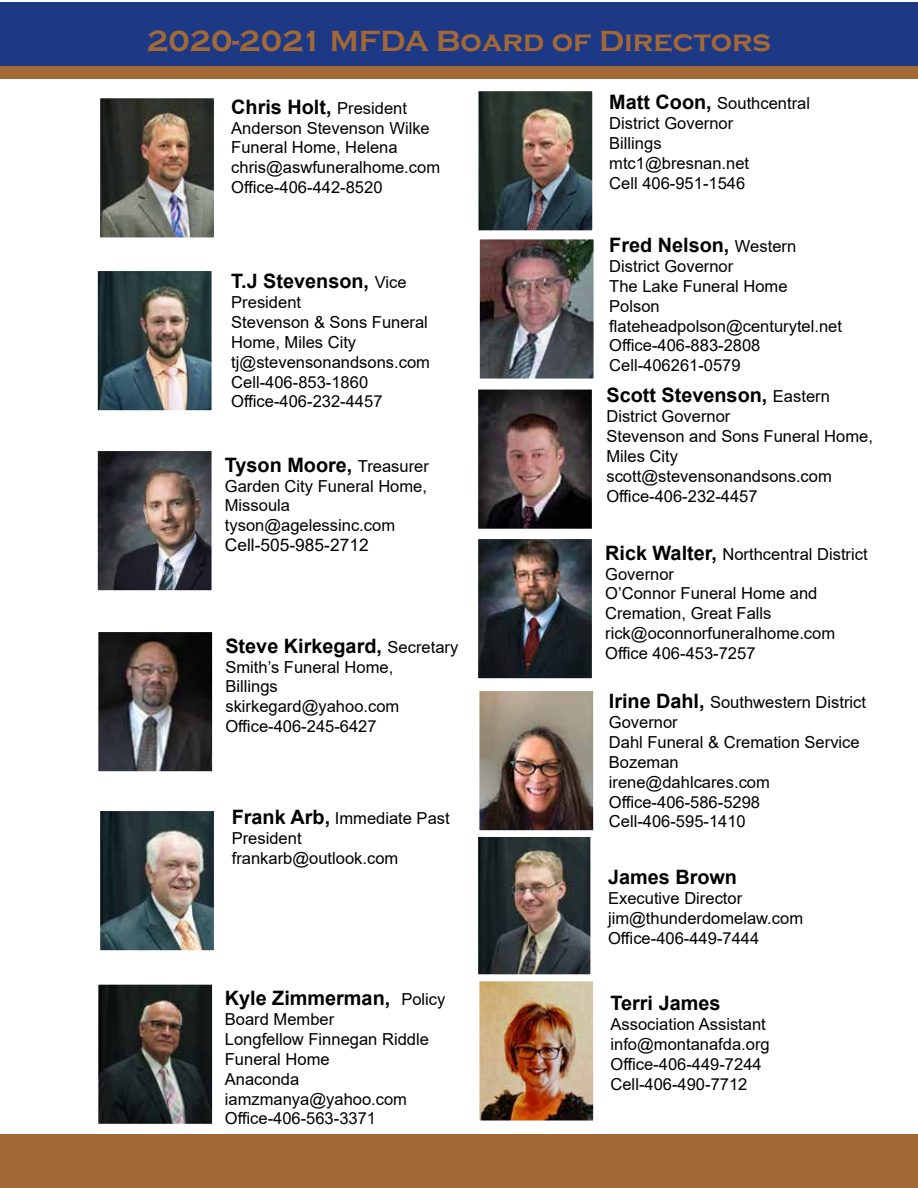
<style>
.page{position:relative;width:918px;height:1188px;background:#fff}
.page>*{position:absolute;margin:0;border:0;box-sizing:border-box;transform-origin:0 0}
.t1{font:700 30px "Copperplate Gothic";color:#a26936}
.t2{font:700 19.8px "Arial";color:#000}
.t3{font:17.4px "Arial";color:#000}
.t4{font:16.5px/19.8px "Arial";color:#000}
.s1{font-weight:400;font-size:16.5px}
.s2{font-weight:700;font-size:19.8px}
</style>
<div class="page">
<div style="left:0;top:2px;width:918px;height:65px;background:#1d3885"></div>
<div style="left:0;top:66px;width:918px;height:13px;background:#a26936"></div>
<img style="left:479px;top:838px;width:111px;height:136px">
<div style="left:475px;top:834px;width:119px;height:144px;border:3px solid #fff"></div>
<img style="left:480px;top:982px;width:112px;height:138px">
<div style="left:476px;top:978px;width:120px;height:146px;border:3px solid #fff"></div>
<img style="left:481px;top:240px;width:112px;height:138px">
<div style="left:477px;top:236px;width:120px;height:146px;border:3px solid #fff"></div>
<img style="left:98px;top:272px;width:113px;height:138px">
<div style="left:94px;top:268px;width:121px;height:146px;border:3px solid #fff"></div>
<img style="left:480px;top:692px;width:112px;height:138px">
<div style="left:476px;top:688px;width:120px;height:146px;border:3px solid #fff"></div>
<img style="left:479px;top:390px;width:112px;height:138px">
<div style="left:475px;top:386px;width:120px;height:146px;border:3px solid #fff"></div>
<img style="left:98px;top:452px;width:113px;height:138px">
<div style="left:94px;top:448px;width:121px;height:146px;border:3px solid #fff"></div>
<img style="left:99px;top:633px;width:112px;height:138px">
<div style="left:95px;top:629px;width:120px;height:146px;border:3px solid #fff"></div>
<img style="left:479px;top:540px;width:112px;height:138px">
<div style="left:475px;top:536px;width:120px;height:146px;border:3px solid #fff"></div>
<img style="left:99px;top:985px;width:112px;height:138px">
<div style="left:95px;top:981px;width:120px;height:146px;border:3px solid #fff"></div>
<img style="left:101px;top:812px;width:112px;height:138px">
<div style="left:97px;top:808px;width:120px;height:146px;border:3px solid #fff"></div>
<img style="left:101px;top:99px;width:112px;height:138px">
<div style="left:97px;top:95px;width:120px;height:146px;border:3px solid #fff"></div>
<img style="left:479px;top:92px;width:113px;height:138px">
<div style="left:475px;top:88px;width:121px;height:146px;border:3px solid #fff"></div>
<div style="left:0;top:1134px;width:918px;height:54px;background:#a26936"></div>
<h1 class="t1" style="left:147px;top:25px;width:625px">2020-2021 MFDA Board of Directors</h1>
<p class="t2" style="left:231px;top:93px;width:177px">Chris Holt, <span class="s1">President</span></p>
<p class="t4" style="left:231px;top:118px;width:210px">Anderson Stevenson Wilke<br>Funeral Home, Helena chris@aswfuneralhome.com<br>Office-406-442-8520</p>
<p class="t2" style="left:231px;top:267px;width:177px">T.J Stevenson, <span class="s1">Vice</span></p>
<p class="t4" style="left:231px;top:292px;width:200px">President<br>Stevenson &amp; Sons Funeral<br>Home, Miles City tj@stevensonandsons.com<br>Cell-406-853-1860<br>Office-406-232-4457</p>
<p class="t2" style="left:225px;top:451px;width:206px">Tyson Moore, <span class="s1">Treasurer</span></p>
<p class="t4" style="left:225px;top:476px;width:204px">Garden City Funeral Home,<br>Missoula tyson@agelessinc.com</p>
<p class="t3" style="left:225px;top:533px;width:145px">Cell-505-985-2712</p>
<p class="t2" style="left:225px;top:632px;width:234px">Steve Kirkegard, <span class="s1">Secretary</span></p>
<p class="t4" style="left:225px;top:657px;width:175px">Smith’s Funeral Home,<br>Billings skirkegard@yahoo.com<br>Office-406-245-6427</p>
<p class="t4" style="left:232px;top:808px;width:219px"><span class="s2">Frank Arb,</span> Immediate Past<br>President frankarb@outlook.com</p>
<p class="t2" style="left:225px;top:984px;width:222px">Kyle Zimmerman, <span class="s1">Policy</span></p>
<p class="t4" style="left:225px;top:1009px;width:206px">Board Member<br>Longfellow Finnegan Riddle<br>Funeral Home<br>Anaconda iamzmanya@yahoo.com<br>Office-406-563-3371</p>
<p class="t4" style="left:609px;top:94px;width:202px"><span class="s2">Matt Coon,</span> Southcentral<br>District Governor<br>Billings<br>mtc1@bresnan.net<br>Cell 406-951-1546</p>
<p class="t2" style="left:609px;top:231px;width:188px">Fred Nelson, <span class="s1">Western</span></p>
<p class="t4" style="left:609px;top:256px;width:234px">District Governor<br>The Lake Funeral Home<br>Polson flateheadpolson@centurytel.net<br>Office-406-883-2808<br>Cell-406261-0579</p>
<p class="t2" style="left:606px;top:381px;width:225px">Scott Stevenson, <span class="s1">Eastern</span></p>
<p class="t4" style="left:606px;top:406px;width:268px">District Governor<br>Stevenson and Sons Funeral Home,<br>Miles City scott@stevensonandsons.com<br>Office-406-232-4457</p>
<p class="t4" style="left:605px;top:544px;width:264px"><span class="s2">Rick Walter,</span> Northcentral District<br>Governor<br>O’Connor Funeral Home and<br>Cremation, Great Falls rick@oconnorfuneralhome.com<br>Office 406-453-7257</p>
<p class="t4" style="left:609px;top:693px;width:259px"><span class="s2">Irine Dahl,</span> Southwestern District<br>Governor<br>Dahl Funeral &amp; Cremation Service<br>Bozeman<br>irene@dahlcares.com<br>Office-406-586-5298<br>Cell-406-595-1410</p>
<p class="t2" style="left:608px;top:863px;width:131px">James Brown</p>
<p class="t4" style="left:608px;top:888px;width:197px">Executive Director jim@thunderdomelaw.com<br>Office-406-449-7444</p>
<p class="t2" style="left:611px;top:989px;width:111px">Terri James</p>
<p class="t4" style="left:611px;top:1014px;width:161px">Association Assistant info@montanafda.org<br>Office-406-449-7244<br>Cell-406-490-7712</p>
</div>
